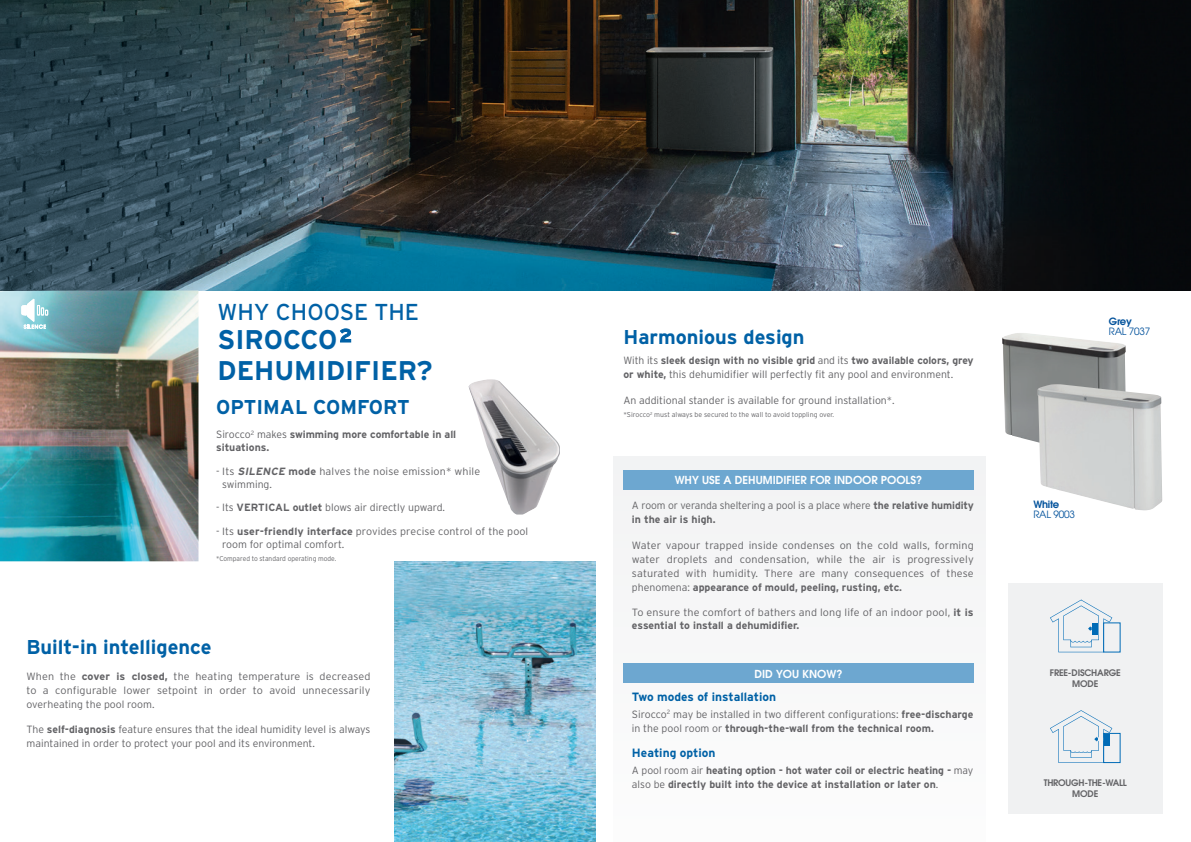
<style>
.page{position:relative;width:1191px;height:842px;background:#fff}
.page>*{position:absolute;margin:0;border:0;box-sizing:border-box;transform-origin:0 0}
.t1{font:700 27px/31px "Interstate";color:#0061a6}
.t2{font:23px "Interstate";color:#0061a6}
.t3{font:700 20px "Interstate";color:#0061a6}
.t4{font:700 12px "Interstate";color:#0061a6}
.t5{font:600 11px "Avant Garde LT";color:#fff}
.t6{font:300 10.5px/14px "Interstate";color:#636366}
.t7{font:700 10.5px/12.6px "Interstate";color:#636366}
.t8{font:10px "Avant Garde LT";letter-spacing:-.02em;color:#01519b}
.t9{font:600 10px "Avant Garde LT";letter-spacing:-.02em;color:#01519b}
.t10{font:600 9px/10.8px "Avant Garde LT";letter-spacing:-.02em;color:#636366;text-align:center}
.t11{font:300 7px "Interstate";color:#636366}
.t12{font:300 7px "Interstate";color:#636366;scale:.95 1}
.s1{font-weight:300}
.s2{font-weight:700;font-style:italic}
.s3{font-weight:700}
</style>
<div class="page">
<div style="left:1008px;top:583px;width:154px;height:231px;background:#f0f1f2"></div>
<img style="left:1002px;top:333px;width:124px;height:109px">
<img style="left:1037px;top:384px;width:125px;height:126px">
<img style="left:0;top:0;width:1191px;height:291px">
<img style="left:0;top:291px;width:198px;height:270px">
<img style="left:394px;top:561px;width:201px;height:281px">
<div style="left:613px;top:456px;width:372px;height:386px;background:#f7f7f8"></div>
<svg style="left:1050px;top:710px;width:62px;height:53px"></svg>
<div style="left:1103px;top:733px;width:17px;height:30px;border:1px solid #006bb6"></div>
<svg style="left:1050px;top:600px;width:62px;height:52px"></svg>
<div style="left:1103px;top:623px;width:17px;height:29px;border:1px solid #006bb6"></div>
<img style="left:469px;top:379px;width:91px;height:135px">
<div style="left:623px;top:470px;width:350px;height:20px;background:#6da7d0"></div>
<div style="left:623px;top:663px;width:350px;height:20px;background:#6da7d0"></div>
<svg style="left:21px;top:299px;width:27px;height:30px"></svg>
<h2 class="t2" style="left:217px;top:299px;width:203px">WHY CHOOSE THE</h2>
<h1 class="t1" style="left:217px;top:323px;width:216px">SIROCCO<sup>2<br></sup>DEHUMIDIFIER?</h1>
<h3 class="t3" style="left:216px;top:396px;width:195px">OPTIMAL COMFORT</h3>
<p class="t7" style="left:216px;top:428px;width:241px"><span class="s1">Sirocco</span><sup>2</sup> <span class="s1">makes</span> swimming more comfortable in all situations.</p>
<p class="t6" style="left:222px;top:465px;width:259px;line-height:12.6px;text-indent:-6px">- Its <span class="s2">SILENCE</span> <span class="s3">mode</span> halves the noise emission* while swimming.</p>
<p class="t6" style="left:216px;top:501px;width:230px">- Its <span class="s3">VERTICAL outlet</span> blows air directly upward.</p>
<p class="t6" style="left:222px;top:525px;width:307px;line-height:12.6px;text-indent:-6px">- Its <span class="s3">user-friendly interface</span> provides precise control of the pool room for optimal comfort.</p>
<p class="t12" style="left:216px;top:555px;width:128px">*Compared to standard operating mode.</p>
<h3 class="t3" style="left:27px;top:636px;width:186px">Built-in intelligence</h3>
<p class="t6" style="left:27px;top:669px;width:345px;text-align:justify">When the <span class="s3">cover is closed,</span> the heating temperature is decreased to a configurable lower setpoint in order to avoid unnecessarily overheating the pool room.</p>
<p class="t6" style="left:27px;top:722px;width:345px">The <span class="s3">self-diagnosis</span> feature ensures that the ideal humidity level is always maintained in order to protect your pool and its environment.</p>
<h3 class="t3" style="left:623px;top:326px;width:183px">Harmonious design</h3>
<p class="t6" style="left:623px;top:353px;width:352px">With its <span class="s3">sleek design with no visible grid</span> and its <span class="s3">two available colors, grey or white,</span> this dehumidifier will perfectly fit any pool and environment.</p>
<p class="t6" style="left:623px;top:393px;width:273px">An additional stander is available for ground installation*.</p>
<p class="t11" style="left:623px;top:411px;width:212px">*Sirocco<sup>2</sup> must always be secured to the wall to avoid toppling over.</p>
<p class="t5" style="left:674px;top:473px;width:249px">WHY USE A DEHUMIDIFIER FOR INDOOR POOLS?</p>
<p class="t6" style="left:632px;top:499px;width:343px">A room or veranda sheltering a pool is a place where <span class="s3">the relative humidity in the air is high.</span></p>
<p class="t6" style="left:632px;top:538px;width:343px;text-align:justify">Water vapour trapped inside condenses on the cold walls, forming water droplets and condensation, while the air is progressively saturated with humidity. There are many consequences of these phenomena: <span class="s3">appearance of mould, peeling, rusting, etc.</span></p>
<p class="t6" style="left:632px;top:606px;width:343px;line-height:12.6px">To ensure the comfort of bathers and long life of an indoor pool, <span class="s3">it is essential to install a dehumidifier.</span></p>
<p class="t5" style="left:754px;top:667px;width:89px">DID YOU KNOW?</p>
<p class="t4" style="left:632px;top:690px;width:146px">Two modes of installation</p>
<p class="t6" style="left:632px;top:707px;width:343px">Sirocco<sup>2</sup> may be installed in two different configurations: <span class="s3">free-discharge </span>in the pool room or <span class="s3">through-the-wall from the technical room.</span></p>
<p class="t4" style="left:632px;top:746px;width:85px">Heating option</p>
<p class="t7" style="left:632px;top:763px;width:343px;line-height:14px"><span class="s1">A pool room air</span> heating option - hot water coil or electric heating - <span class="s1">may also be</span> directly built into the device at installation or later on<span class="s1">.</span></p>
<p class="t9" style="left:1108px;top:315px;width:25px">Grey</p>
<p class="t8" style="left:1108px;top:325px;width:43px">RAL 7037</p>
<p class="t9" style="left:1033px;top:498px;width:27px">White</p>
<p class="t8" style="left:1033px;top:509px;width:43px">RAL 9003</p>
<p class="t10" style="left:1049px;top:667px;width:72px">FREE-DISCHARGE<br>MODE</p>
<p class="t10" style="left:1043px;top:777px;width:85px">THROUGH-THE-WALL<br>MODE</p>
</div>
